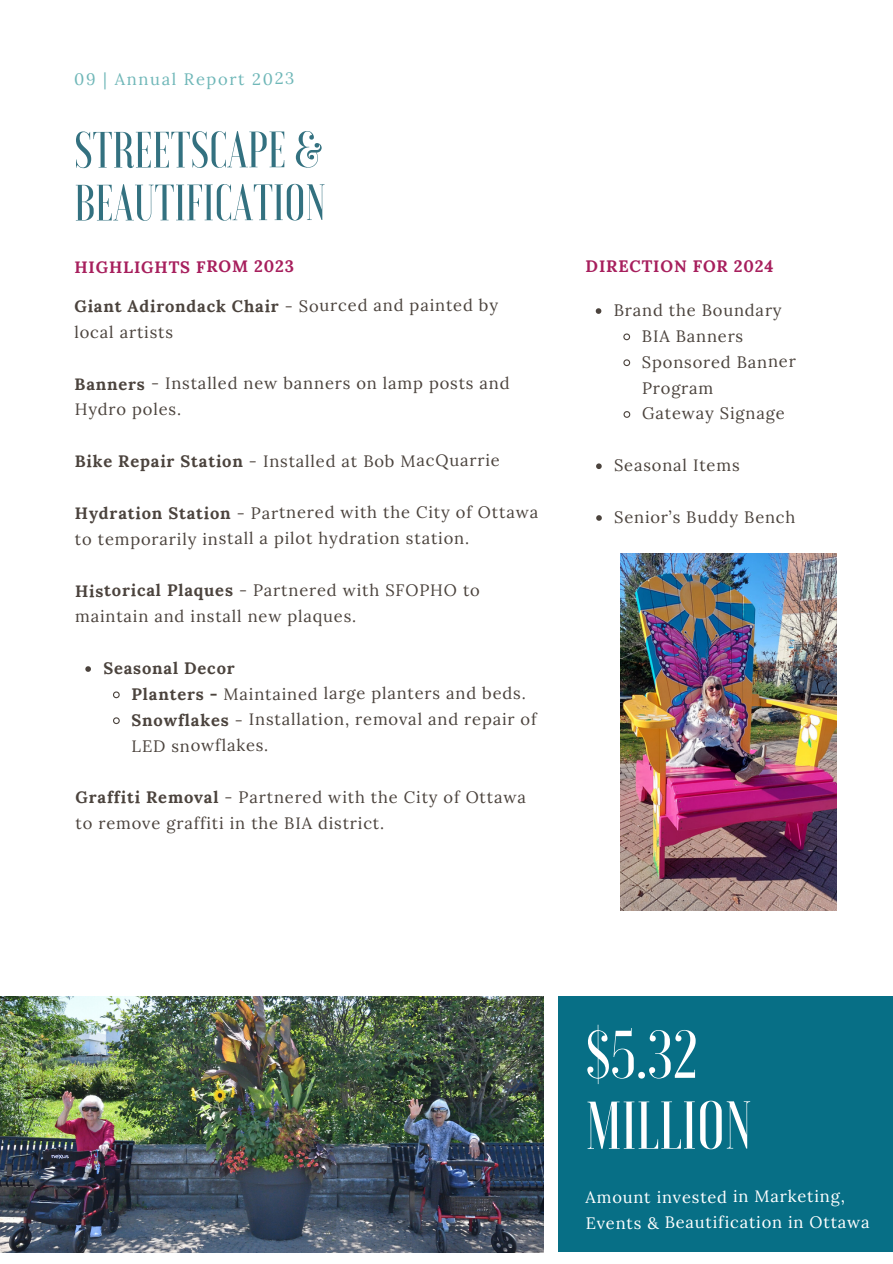
<style>
.page{position:relative;width:893px;height:1264px;background:#fff}
.page>*{position:absolute;margin:0;border:0;box-sizing:border-box;transform-origin:0 0}
.t1{font:500 67.5px/70.8px "Voga";color:#fff}
.t2{font:500 51px/52.8px "Voga";color:#337180}
.t3{font:16.5px/26.1px "Lora";letter-spacing:.045em;color:#4b433d}
.t4{font:16.5px/25.8px "Lora";letter-spacing:.045em;color:#fff}
.t5{font:700 16.5px "Lora";letter-spacing:.045em;color:#a71f5d}
.t6{font:16.5px "Lora";letter-spacing:.095em;color:#6fb7b8}
.t7{font:700 16.5px "Lora";letter-spacing:.045em;color:#4b433d}
.s1{font-weight:700}
</style>
<div class="page">
<div style="left:558px;top:996px;width:334px;height:256px;background:#076f86"></div>
<img style="left:0;top:996px;width:543px;height:256px">
<img style="left:620px;top:553px;width:216px;height:357px">
<svg style="left:85px;top:666px;width:6px;height:6px"></svg>
<svg style="left:113px;top:691px;width:7px;height:8px"></svg>
<svg style="left:113px;top:717px;width:7px;height:8px"></svg>
<svg style="left:595px;top:308px;width:6px;height:6px"></svg>
<svg style="left:623px;top:333px;width:8px;height:8px"></svg>
<svg style="left:623px;top:359px;width:8px;height:8px"></svg>
<svg style="left:623px;top:411px;width:8px;height:7px"></svg>
<svg style="left:596px;top:463px;width:5px;height:6px"></svg>
<svg style="left:596px;top:515px;width:5px;height:6px"></svg>
<p class="t6" style="left:74px;top:68px;width:222px">09 | Annual Report 2023</p>
<h2 class="t2" style="left:74px;top:123px;width:253px">STREETSCAPE &amp;<br>BEAUTIFICATION</h2>
<h3 class="t5" style="left:74px;top:256px;width:221px">HIGHLIGHTS FROM 2023</h3>
<p class="t3" style="left:74px;top:293px;width:425px"><span class="s1">Giant Adirondack Chair</span> - Sourced and painted by local artists</p>
<p class="t3" style="left:75px;top:370px;width:436px"><span class="s1">Banners</span> - Installed new banners on lamp posts and<br>Hydro poles.</p>
<p class="t3" style="left:75px;top:447px;width:426px"><span class="s1">Bike Repair Station</span> - Installed at Bob MacQuarrie</p>
<p class="t3" style="left:75px;top:499px;width:465px"><span class="s1">Hydration Station</span> - Partnered with the City of Ottawa to temporarily install a pilot hydration station.</p>
<p class="t3" style="left:75px;top:577px;width:406px"><span class="s1">Historical Plaques</span> - Partnered with SFOPHO to maintain and install new plaques.</p>
<p class="t7" style="left:103px;top:657px;width:133px">Seasonal Decor</p>
<p class="t3" style="left:131px;top:680px;width:396px"><span class="s1">Planters -</span> Maintained large planters and beds.</p>
<p class="t3" style="left:131px;top:706px;width:406px"><span class="s1">Snowflakes</span> - Installation, removal and repair of<br>LED snowflakes.</p>
<p class="t3" style="left:75px;top:783px;width:452px"><span class="s1">Graffiti Removal</span> - Partnered with the City of Ottawa to remove graffiti in the BIA district.</p>
<h3 class="t5" style="left:585px;top:255px;width:189px">DIRECTION FOR 2024</h3>
<p class="t3" style="left:613px;top:297px;width:169px">Brand the Boundary</p>
<p class="t3" style="left:642px;top:323px;width:103px">BIA Banners</p>
<p class="t3" style="left:642px;top:348px;width:155px">Sponsored Banner<br>Program</p>
<p class="t3" style="left:642px;top:400px;width:144px">Gateway Signage</p>
<p class="t3" style="left:614px;top:452px;width:127px">Seasonal Items</p>
<p class="t3" style="left:614px;top:504px;width:183px">Senior’s Buddy Bench</p>
<p class="t1" style="left:585px;top:1019px;width:167px">$5.32<br>MILLION</p>
<p class="t4" style="left:585px;top:1183px;width:286px">Amount invested in Marketing,<br>Events &amp; Beautification in Ottawa</p>
</div>
